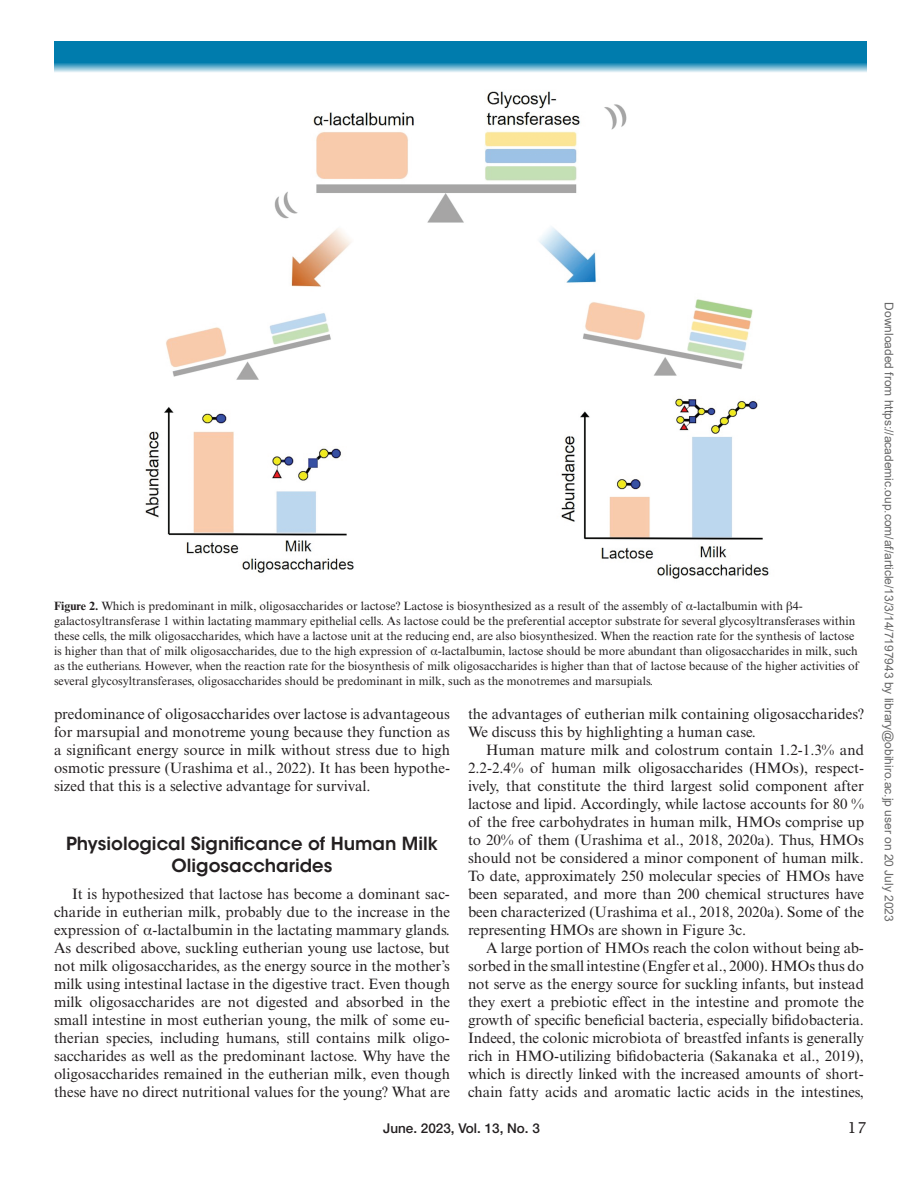
<style>
.page{position:relative;width:918px;height:1188px;background:#fff}
.page>*{position:absolute;margin:0;border:0;box-sizing:border-box;transform-origin:0 0}
.t1{font:600 18px/22.5px "ITC Avant Garde Std";color:#231f20;text-align:center}
.t2{font:15px/18px "Times New Roman MT Std";color:#231f20;text-align:justify}
.t3{font:15px "Lucida Std";color:#231f20}
.t4{font:500 13.5px "Helvetica Neue LT Std";color:#231f20}
.t5{font:12px/15px "Times New Roman MT Std";color:#231f20}
.t6{font:12px "Arial";color:#666}
.s1{font-weight:700}
.s2{font-family:"Gandhari Unicode"}
</style>
<div class="page">
<svg style="left:54px;top:41px;width:813px;height:31px;background:#238eb8"></svg>
<img style="left:145px;top:91px;width:624px;height:488px">
<p class="t5" style="left:54px;top:598px;width:806px"><span class="s1">Figure 2.</span> Which is predominant in milk, oligosaccharides or lactose? Lactose is biosynthesized as a result of the assembly of <span class="s2">α</span>-lactalbumin with <span class="s2">β</span>4- galactosyltransferase 1 within lactating mammary epithelial cells. As lactose could be the preferential acceptor substrate for several glycosyltransferases within these cells, the milk oligosaccharides, which have a lactose unit at the reducing end, are also biosynthesized. When the reaction rate for the synthesis of lactose is higher than that of milk oligosaccharides, due to the high expression of <span class="s2">α</span>-lactalbumin, lactose should be more abundant than oligosaccharides in milk, such as the eutherians. However, when the reaction rate for the biosynthesis of milk oligosaccharides is higher than that of lactose because of the higher activities of several glycosyltransferases, oligosaccharides should be predominant in milk, such as the monotremes and marsupials.</p>
<p class="t2" style="left:54px;top:705px;width:398px">predominance of oligosaccharides over lactose is advantageous for marsupial and monotreme young because they function as a significant energy source in milk without stress due to high osmotic pressure (Urashima et al., 2022). It has been hypothe&shy;sized that this is a selective advantage for survival.</p>
<p class="t1" style="left:66px;top:832px;width:373px">Physiological Significance of Human Milk<br>Oligosaccharides</p>
<p class="t2" style="left:54px;top:885px;width:398px;text-indent:18px">It is hypothesized that lactose has become a dominant sac&shy;charide in eutherian milk, probably due to the increase in the expression of <span class="s2">α</span>-lactalbumin in the lactating mammary glands.<br>As described above, suckling eutherian young use lactose, but not milk oligosaccharides, as the energy source in the mother’s milk using intestinal lactase in the digestive tract. Even though milk oligosaccharides are not digested and absorbed in the small intestine in most eutherian young, the milk of some eu&shy;therian species, including humans, still contains milk oligo&shy;saccharides as well as the predominant lactose. Why have the oligosaccharides remained in the eutherian milk, even though these have no direct nutritional values for the young? What are</p>
<p class="t2" style="left:468px;top:705px;width:397px">the advantages of eutherian milk containing oligosaccharides?<br>We discuss this by highlighting a human case.</p>
<p class="t2" style="left:468px;top:741px;width:398px;text-indent:18px">Human mature milk and colostrum contain 1.2-1.3% and 2.2-2.4% of human milk oligosaccharides (HMOs), respect&shy;ively, that constitute the third largest solid component after lactose and lipid. Accordingly, while lactose accounts for 80 % of the free carbohydrates in human milk, HMOs comprise up to 20% of them (Urashima et al., 2018, 2020a). Thus, HMOs should not be considered a minor component of human milk.<br>To date, approximately 250 molecular species of HMOs have been separated, and more than 200 chemical structures have been characterized (Urashima et al., 2018, 2020a). Some of the representing HMOs are shown in Figure 3c.</p>
<p class="t2" style="left:468px;top:939px;width:398px;text-indent:18px">A large portion of HMOs reach the colon without being ab&shy;sorbed in the small intestine (Engfer et al., 2000). HMOs thus do not serve as the energy source for suckling infants, but instead they exert a prebiotic effect in the intestine and promote the growth of specific beneficial bacteria, especially bifidobacteria.<br>Indeed, the colonic microbiota of breastfed infants is generally rich in HMO-utilizing bifidobacteria (Sakanaka et al., 2019), which is directly linked with the increased amounts of short&shy;chain fatty acids and aromatic lactic acids in the intestines,</p>
<p class="t4" style="left:383px;top:1120px;width:158px">June. 2023, Vol. 13, No. 3</p>
<p class="t3" style="left:848px;top:1118px;width:20px">17</p>
<p class="t6" style="left:893px;top:302px;width:621px;rotate:90deg">Downloaded from https://academic.oup.com/af/article/13/3/14/7197943 by library@obihiro.ac.jp user on 20 July 2023</p>
</div>
